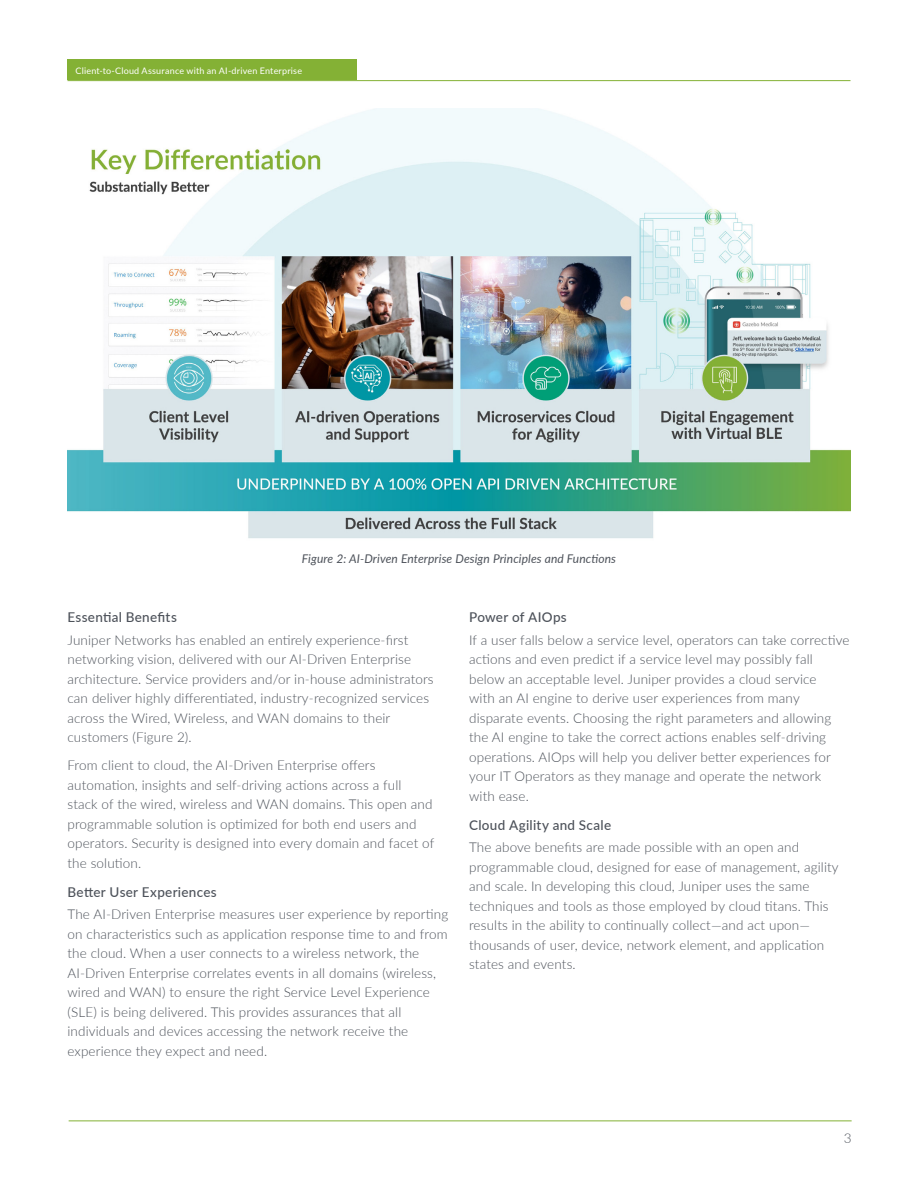
<style>
.page{position:relative;width:918px;height:1188px;background:#fff}
.page>*{position:absolute;margin:0;border:0;box-sizing:border-box;transform-origin:0 0}
.t1{font:300 13.5px/19.5px "Lato";letter-spacing:.01em;color:#4d525a}
.t2{font:500 13.5px "Lato";letter-spacing:.025em;color:#4d525a}
.Figure_Caption{font:italic 12px "Lato";letter-spacing:.01em;color:#4d525a}
.t3{font:9px "Lato";letter-spacing:.025em;color:#fff}
</style>
<div class="page">
<hr style="left:69px;top:1120px;width:783px;height:1px;background:#84b135">
<hr style="left:68px;top:80px;width:782px;height:1px;background:#84b135">
<div style="left:68px;top:60px;width:289px;height:20px;background:#84b135"></div>
<img style="left:68px;top:108px;width:782px;height:431px">
<p class="t3" style="left:76px;top:64px;width:228px">Client-to-Cloud Assurance with an AI-driven Enterprise</p>
<p class="Figure_Caption" style="left:302px;top:550px;width:316px">Figure 2: AI-Driven Enterprise Design Principles and Functions</p>
<h2 class="t2" style="left:68px;top:607px;width:111px">Essential Benefits</h2>
<p class="t1" style="left:68px;top:630px;width:368px">Juniper Networks has enabled an entirely experience-first networking vision, delivered with our AI-Driven Enterprise architecture. Service providers and/or in-house administrators can deliver highly differentiated, industry-recognized services across the Wired, Wireless, and WAN domains to their customers (Figure 2).</p>
<p class="t1" style="left:68px;top:755px;width:368px">From client to cloud, the AI-Driven Enterprise offers automation, insights and self-driving actions across a full stack of the wired, wireless and WAN domains. This open and programmable solution is optimized for both end users and operators. Security is designed into every domain and facet of the solution.</p>
<h2 class="t2" style="left:68px;top:882px;width:151px">Better User Experiences</h2>
<p class="t1" style="left:68px;top:904px;width:382px">The AI-Driven Enterprise measures user experience by reporting on characteristics such as application response time to and from the cloud. When a user connects to a wireless network, the AI-Driven Enterprise correlates events in all domains (wireless, wired and WAN) to ensure the right Service Level Experience (SLE) is being delivered. This provides assurances that all individuals and devices accessing the network receive the experience they expect and need.</p>
<h2 class="t2" style="left:469px;top:607px;width:99px">Power of AIOps</h2>
<p class="t1" style="left:469px;top:630px;width:382px">If a user falls below a service level, operators can take corrective actions and even predict if a service level may possibly fall below an acceptable level. Juniper provides a cloud service<br>with an AI engine to derive user experiences from many disparate events. Choosing the right parameters and allowing the AI engine to take the correct actions enables self-driving operations. AIOps will help you deliver better experiences for your IT Operators as they manage and operate the network with ease.</p>
<h2 class="t2" style="left:469px;top:815px;width:144px">Cloud Agility and Scale</h2>
<p class="t1" style="left:469px;top:837px;width:371px">The above benefits are made possible with an open and programmable cloud, designed for ease of management, agility and scale. In developing this cloud, Juniper uses the same techniques and tools as those employed by cloud titans. This results in the ability to continually collect—and act upon— thousands of user, device, network element, and application states and events.</p>
<p class="t1" style="left:844px;top:1128px;width:9px">3</p>
</div>
